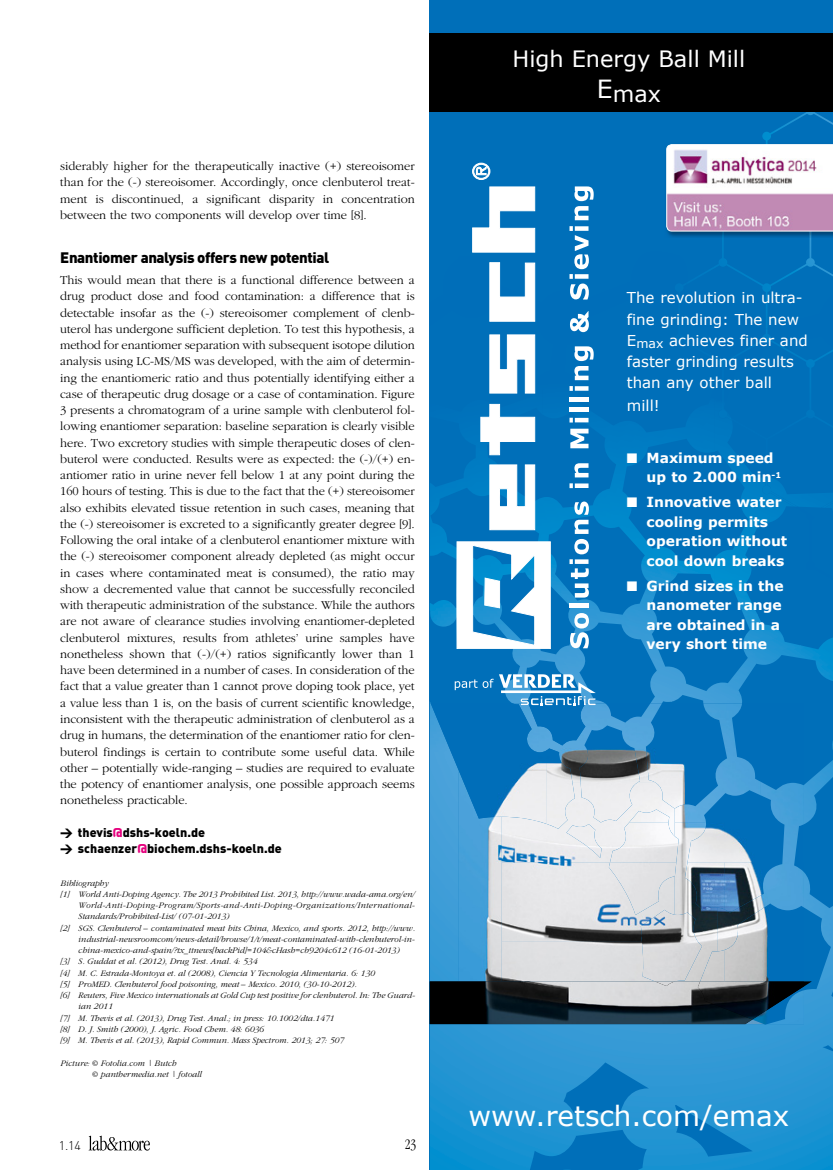
<style>
.page{position:relative;width:833px;height:1170px;background:#fff}
.page>*{position:absolute;margin:0;border:0;box-sizing:border-box;transform-origin:0 0}
.t1{font:27.75px "Verdana";color:#fff}
.t2{font:22.5px "Verdana";color:#fff}
.t3{font:22.25px "Verdana";color:#fff}
.t4{font:15px/21.5px "Verdana";color:#fff}
.t5{font:900 15px "DIN Pro";letter-spacing:-.025em;color:#000}
.t6{font:300 condensed 15px "Garamond";color:#000}
.t7{font:700 13.88px/19.5px "Verdana";color:#fff}
.t8{font:300 12.5px/16.2px "Garamond";color:#000;text-align:justify}
.t9{font:900 12.5px/16.2px "DIN Pro";color:#000}
.t10{font:300 12.5px "DIN";color:#000}
.t11{font:italic 300 8.75px/11.2px "Garamond";color:#000}
.t12{font:italic 300 8.75px "Garamond";letter-spacing:.035em;color:#000}
.s1{font-family:"DIN"}
.s2{font-family:"DIN";color:#e5007d}
.s3{font-family:"Minion Pro";font-weight:400;font-style:normal}
</style>
<div class="page">
<svg style="left:89px;top:1135px;width:61px;height:15px"></svg>
<div style="left:430px;top:0;width:403px;height:1169px;background:#006fb9"></div>
<img style="left:430px;top:1004px;width:403px;height:165px">
<img style="left:429px;top:480px;width:28px;height:223px">
<img style="left:804px;top:872px;width:29px;height:132px">
<img style="left:801px;top:638px;width:32px;height:186px">
<img style="left:500px;top:473px;width:171px;height:230px">
<img style="left:671px;top:650px;width:86px;height:53px">
<img style="left:757px;top:616px;width:44px;height:48px">
<img style="left:456px;top:403px;width:44px;height:226px">
<img style="left:715px;top:579px;width:43px;height:71px">
<img style="left:671px;top:550px;width:44px;height:33px">
<img style="left:499px;top:285px;width:37px;height:188px">
<img style="left:585px;top:386px;width:90px;height:87px">
<img style="left:456px;top:403px;width:1px;height:20px">
<img style="left:569px;top:299px;width:17px;height:124px">
<img style="left:430px;top:1023px;width:315px;height:1px">
<img style="left:675px;top:112px;width:158px;height:467px">
<img style="left:675px;top:282px;width:158px;height:225px">
<svg style="left:455px;top:678px;width:38px;height:12px"></svg>
<svg style="left:570px;top:613px;width:19px;height:35px"></svg>
<div style="left:569px;top:603px;width:19px;height:5px;background:#fff"></div>
<svg style="left:569px;top:501px;width:20px;height:96px"></svg>
<svg style="left:569px;top:483px;width:19px;height:5px"></svg>
<svg style="left:574px;top:463px;width:14px;height:14px"></svg>
<svg style="left:570px;top:428px;width:18px;height:20px"></svg>
<svg style="left:569px;top:417px;width:19px;height:5px"></svg>
<div style="left:569px;top:407px;width:19px;height:5px;background:#fff"></div>
<hr style="left:569px;top:397px;width:19px;height:4px;background:#fff">
<svg style="left:569px;top:386px;width:19px;height:5px"></svg>
<svg style="left:574px;top:346px;width:19px;height:34px"></svg>
<svg style="left:570px;top:311px;width:19px;height:21px"></svg>
<svg style="left:569px;top:226px;width:20px;height:73px"></svg>
<svg style="left:574px;top:186px;width:19px;height:34px"></svg>
<svg style="left:457px;top:541px;width:93px;height:108px"></svg>
<svg style="left:480px;top:404px;width:55px;height:51px"></svg>
<svg style="left:489px;top:334px;width:46px;height:59px;background:#cce2f1"></svg>
<svg style="left:472px;top:187px;width:63px;height:65px"></svg>
<svg style="left:489px;top:262px;width:46px;height:59px"></svg>
<svg style="left:472px;top:163px;width:18px;height:17px"></svg>
<svg style="left:489px;top:464px;width:46px;height:66px;background:#d6e9f4"></svg>
<div style="left:430px;top:33px;width:403px;height:79px;background:#000"></div>
<svg style="left:804px;top:981px;width:8px;height:42px"></svg>
<img style="left:662px;top:703px;width:142px;height:79px">
<img style="left:718px;top:828px;width:34px;height:34px">
<img style="left:655px;top:862px;width:135px;height:119px">
<img style="left:430px;top:703px;width:28px;height:278px">
<img style="left:585px;top:703px;width:77px;height:79px">
<img style="left:674px;top:703px;width:87px;height:119px">
<img style="left:458px;top:824px;width:43px;height:157px">
<img style="left:760px;top:781px;width:44px;height:129px">
<img style="left:501px;top:782px;width:173px;height:159px">
<img style="left:674px;top:822px;width:44px;height:159px">
<img style="left:717px;top:895px;width:44px;height:56px">
<img style="left:501px;top:941px;width:154px;height:40px">
<img style="left:431px;top:703px;width:115px;height:121px">
<img style="left:546px;top:705px;width:39px;height:123px">
<svg style="left:499px;top:674px;width:97px;height:31px"></svg>
<img style="left:752px;top:1019px;width:52px;height:4px">
<img style="left:752px;top:981px;width:52px;height:38px">
<img style="left:430px;top:981px;width:322px;height:42px">
<img style="left:667px;top:143px;width:51px;height:95px">
<img style="left:718px;top:143px;width:115px;height:95px">
<svg style="left:666px;top:144px;width:167px;height:87px;background:#d9bdd3"></svg>
<p class="t8" style="left:60px;top:158px;width:356px">siderably higher for the therapeutically inactive (+) stereoisomer than for the (-) stereoisomer. Accordingly, once clenbuterol treat&shy;ment is discontinued, a significant disparity in concentration between the two components will develop over time [8].</p>
<p class="t5" style="left:60px;top:247px;width:270px">Enantiomer analysis offers new potential</p>
<p class="t8" style="left:60px;top:272px;width:356px">This would mean that there is a functional difference between a drug product dose and food contamination: a difference that is detectable insofar as the (-) stereoisomer complement of clenb&shy;uterol has undergone sufficient depletion. To test this hypothesis, a method for enantiomer separation with subsequent isotope dilution analysis using LC-MS/MS was developed, with the aim of determin&shy;ing the enantiomeric ratio and thus potentially identifying either a case of therapeutic drug dosage or a case of contamination. Figure 3 presents a chromatogram of a urine sample with clenbuterol fol&shy;lowing enantiomer separation: baseline separation is clearly visible here. Two excretory studies with simple therapeutic doses of clen&shy;buterol were conducted. Results were as expected: the (-)/(+) en&shy;antiomer ratio in urine never fell below 1 at any point during the 160 hours of testing. This is due to the fact that the (+) stereoisomer also exhibits elevated tissue retention in such cases, meaning that the (-) stereoisomer is excreted to a significantly greater degree [9].<br>Following the oral intake of a clenbuterol enantiomer mixture with the (-) stereoisomer component already depleted (as might occur in cases where contaminated meat is consumed), the ratio may show a decremented value that cannot be successfully reconciled with therapeutic administration of the substance. While the authors are not aware of clearance studies involving enantiomer-depleted clenbuterol mixtures, results from athletes’ urine samples have nonetheless shown that (-)/(+) ratios significantly lower than 1 have been determined in a number of cases. In consideration of the fact that a value greater than 1 cannot prove doping took place, yet a value less than 1 is, on the basis of current scientific knowledge, inconsistent with the therapeutic administration of clenbuterol as a drug in humans, the determination of the enantiomer ratio for clen&shy;buterol findings is certain to contribute some useful data. While other – potentially wide-ranging – studies are required to evaluate the potency of enantiomer analysis, one possible approach seems nonetheless practicable.</p>
<p class="t9" style="left:60px;top:823px;width:223px"><span class="s1">&gt;</span> thevis<span class="s2">@</span>dshs-koeln.de<br><span class="s1">&gt;</span> schaenzer<span class="s2">@</span>biochem.dshs-koeln.de</p>
<p class="t11" style="left:60px;top:877px;width:50px">Bibliography</p>
<p class="t11" style="left:60px;top:888px;width:356px">[1] World Anti-Doping Agency. The 2013 Prohibited List. 2013, http://www.wada-ama.org/en/</p>
<p class="t12" style="left:78px;top:900px;width:338px">World-Anti-Doping-Program/Sports-and-Anti-Doping-Organizations/International-</p>
<p class="t11" style="left:78px;top:911px;width:153px">Standards/Prohibited-List/ (07-01-2013)</p>
<p class="t11" style="left:60px;top:922px;width:356px">[2] SGS. Clenbuterol – contaminated meat hits China, Mexico, and sports. 2012, http://www.</p>
<p class="t11" style="left:78px;top:933px;width:338px">industrial-newsroomcom/news-detail/browse/1/t/meat-contaminated-with-clenbuterol-in-</p>
<p class="t11" style="left:78px;top:944px;width:323px">china-mexico-and-spain/?tx_ttnews[backPid]=104&amp;cHash=cb9204c612 (16-01-2013)</p>
<p class="t11" style="left:60px;top:956px;width:198px">[3] S. Guddat et al. (2012), Drug Test. Anal. 4: 534</p>
<p class="t11" style="left:60px;top:967px;width:316px">[4] M. C. Estrada-Montoya et. al (2008), Ciencia Y Tecnologia Alimentaria. 6: 130</p>
<p class="t11" style="left:60px;top:978px;width:298px">[5] ProMED. Clenbuterol food poisoning, meat – Mexico. 2010, (30-10-2012).</p>
<p class="t11" style="left:60px;top:989px;width:356px">[6] Reuters, Five Mexico internationals at Gold Cup test positive for clenbuterol. In: The Guard-</p>
<p class="t11" style="left:78px;top:1001px;width:36px">ian 2011</p>
<p class="t11" style="left:60px;top:1012px;width:275px">[7] M. Thevis et al. (2013), Drug Test. Anal.; in press: 10.1002/dta.1471</p>
<p class="t11" style="left:60px;top:1023px;width:205px">[8] D. J. Smith (2000), J. Agric. Food Chem. 48: 6036</p>
<p class="t11" style="left:60px;top:1034px;width:285px">[9] M. Thevis et al. (2013), Rapid Commun. Mass Spectrom. 2013; 27: 507</p>
<p class="t11" style="left:92px;top:1057px;width:111px;text-indent:-32px">Picture: <span class="s3">©</span> Fotolia.com | Butch<br><span class="s3">©</span> panthermedia.net | fotoall</p>
<p class="t10" style="left:59px;top:1138px;width:24px">1.14</p>
<p class="t6" style="left:405px;top:1136px;width:13px">23</p>
<h2 class="t2" style="left:512px;top:43px;width:234px">High Energy Ball Mill</h2>
<h3 class="t3" style="left:597px;top:78px;width:65px"><sup>E</sup>max</h3>
<p class="t4" style="left:627px;top:287px;width:182px">The revolution in ultra&shy;fine grinding: The new<br>E<sub>max</sub> achieves finer and faster grinding results than any other ball mill!</p>
<p class="t7" style="left:646px;top:447px;width:136px;text-indent:-20px">■ Maximum speed up to 2.000 min<sup>-1</sup></p>
<p class="t7" style="left:646px;top:492px;width:142px;text-indent:-20px">■ Innovative water cooling permits operation without cool down breaks</p>
<p class="t7" style="left:646px;top:575px;width:138px;text-indent:-20px">■ Grind sizes in the nanometer range are obtained in a very short time</p>
<h1 class="t1" style="left:468px;top:1096px;width:322px">www.retsch.com/emax</h1>
</div>
